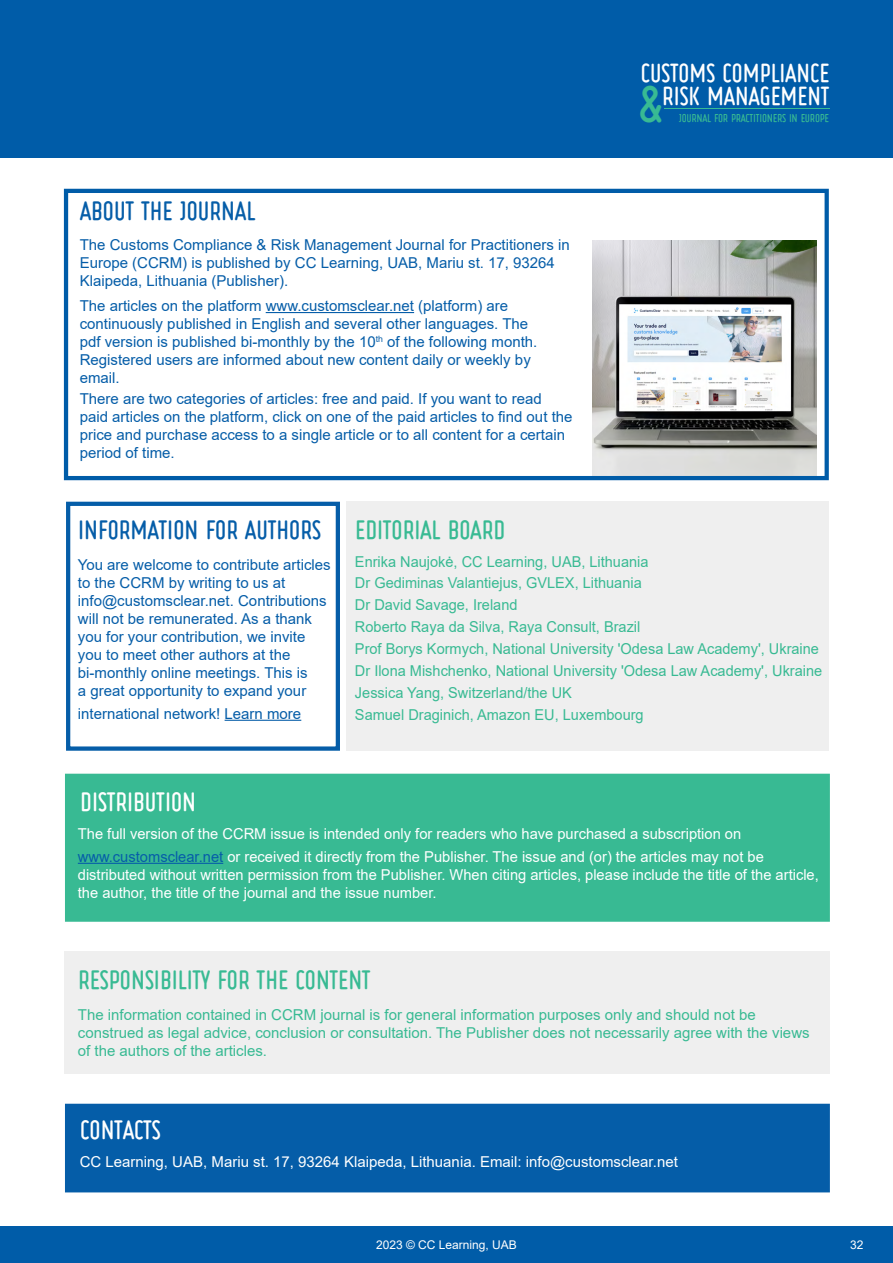
<style>
.page{position:relative;width:893px;height:1263px;background:#fff}
.page>*{position:absolute;margin:0;border:0;box-sizing:border-box;transform-origin:0 0}
.t1{font:700 38.1px "Ruler";color:#38ba93}
.t2{font:700 19.5px "Ruler";color:#38ba93}
.t3{font:700 19.5px "Ruler";color:#055da8}
.t4{font:700 19.5px "Ruler";color:#fff}
.t5{font:700 19.2px/23.1px "Ruler";color:#fff;text-align:right}
.t6{font:15px/18px "Arial";color:#055da8}
.t7{font:15px/21.9px "Arial";color:#38ba93}
.t8{font:15px/22.4px "Arial";color:#fff}
.t9{font:12px "Arial";color:#fff}
.t10{font:700 8.4px "Ruler";color:#38ba93}
.s1{color:#055da8}
</style>
<div class="page">
<div style="left:0;top:1226px;width:893px;height:37px;background:#005ca8"></div>
<div style="left:0;top:0;width:893px;height:157px;background:#005ca8"></div>
<hr style="left:664px;top:108px;width:165px;height:1px;background:#38ba93">
<img style="left:592px;top:241px;width:224px;height:234px">
<div style="left:64px;top:189px;width:765px;height:291px;border:4px solid #005ca8"></div>
<hr style="left:266px;top:312px;width:148px;height:1px;background:#055da8">
<div style="left:65px;top:1104px;width:765px;height:88px;background:#055da8"></div>
<div style="left:65px;top:774px;width:765px;height:148px;background:#38ba93;border:4px solid #38ba93"></div>
<hr style="left:78px;top:863px;width:145px;height:1px;background:#055da8">
<div style="left:346px;top:502px;width:483px;height:249px;background:#efefef"></div>
<div style="left:66px;top:502px;width:274px;height:249px;background:#fff;border:4px solid #055da8"></div>
<hr style="left:225px;top:720px;width:76px;height:1px;background:#055da8">
<div style="left:65px;top:951px;width:765px;height:122px;background:#efefef"></div>
<h2 class="t3" style="left:80px;top:202px;width:177px">ABOUT THE JOURNAL</h2>
<p class="t6" style="left:80px;top:235px;width:492px">The Customs Compliance &amp; Risk Management Journal for Practitioners in<br>Europe (CCRM) is published by CC Learning, UAB, Mariu st. 17, 93264<br>Klaipeda, Lithuania (Publisher).</p>
<p class="t6" style="left:80px;top:297px;width:459px">The articles on the platform www.customsclear.net (platform) are continuously published in English and several other languages. The pdf version is published bi-monthly by the 10<sup>th</sup> of the following month.<br>Registered users are informed about new content daily or weekly by email.</p>
<p class="t6" style="left:80px;top:390px;width:494px">There are two categories of articles: free and paid. If you want to read paid articles on the platform, click on one of the paid articles to find out the price and purchase access to a single article or to all content for a certain period of time.</p>
<p class="t5" style="left:640px;top:63px;width:190px">CUSTOMS COMPLIANCE<br>RISK MANAGEMENT</p>
<h1 class="t1" style="left:637px;top:86px;width:28px">&amp;</h1>
<p class="t10" style="left:679px;top:114px;width:152px">JOURNAL FOR PRACTITIONERS IN EUROPE</p>
<h2 class="t3" style="left:78px;top:521px;width:244px">INFORMATION FOR AUTHORS</h2>
<h2 class="t2" style="left:355px;top:521px;width:151px">EDITORIAL BOARD</h2>
<p class="t6" style="left:78px;top:556px;width:254px">You are welcome to contribute articles to the CCRM by writing to us at info@customsclear.net. Contributions will not be remunerated. As a thank you for your contribution, we invite you to meet other authors at the bi-monthly online meetings. This is<br>a great opportunity to expand your</p>
<p class="t6" style="left:78px;top:704px;width:225px">international network! Learn more</p>
<p class="t7" style="left:355px;top:550px;width:469px">Enrika Naujokė, CC Learning, UAB, Lithuania<br>Dr Gediminas Valantiejus, GVLEX, Lithuania<br>Dr David Savage, Ireland<br>Roberto Raya da Silva, Raya Consult, Brazil<br>Prof Borys Kormych, National University 'Odesa Law Academy', Ukraine Dr Ilona Mishchenko, National University 'Odesa Law Academy', Ukraine Jessica Yang, Switzerland/the UK<br>Samuel Draginich, Amazon EU, Luxembourg</p>
<h2 class="t4" style="left:80px;top:792px;width:117px">DISTRIBUTION</h2>
<p class="t8" style="left:78px;top:823px;width:687px">The full version of the CCRM issue is intended only for readers who have purchased a subscription on <span class="s1">www.customsclear.net</span> or received it directly from the Publisher. The issue and (or) the articles may not be</p>
<p class="t8" style="left:78px;top:865px;width:743px;line-height:18px">distributed without written permission from the Publisher. When citing articles, please include the title of the article, the author, the title of the journal and the issue number.</p>
<h2 class="t2" style="left:78px;top:971px;width:294px">RESPONSIBILITY FOR THE CONTENT</h2>
<p class="t7" style="left:78px;top:1005px;width:733px;line-height:18px">The information contained in CCRM journal is for general information purposes only and should not be construed as legal advice, conclusion or consultation. The Publisher does not necessarily agree with the views of the authors of the articles.</p>
<h2 class="t4" style="left:80px;top:1120px;width:82px">CONTACTS</h2>
<p class="t8" style="left:80px;top:1151px;width:600px">CC Learning, UAB, Mariu st. 17, 93264 Klaipeda, Lithuania. Email: info@customsclear.net</p>
<p class="t9" style="left:376px;top:1237px;width:142px">2023 © CC Learning, UAB</p>
<p class="t9" style="left:850px;top:1236px;width:15px">32</p>
</div>
